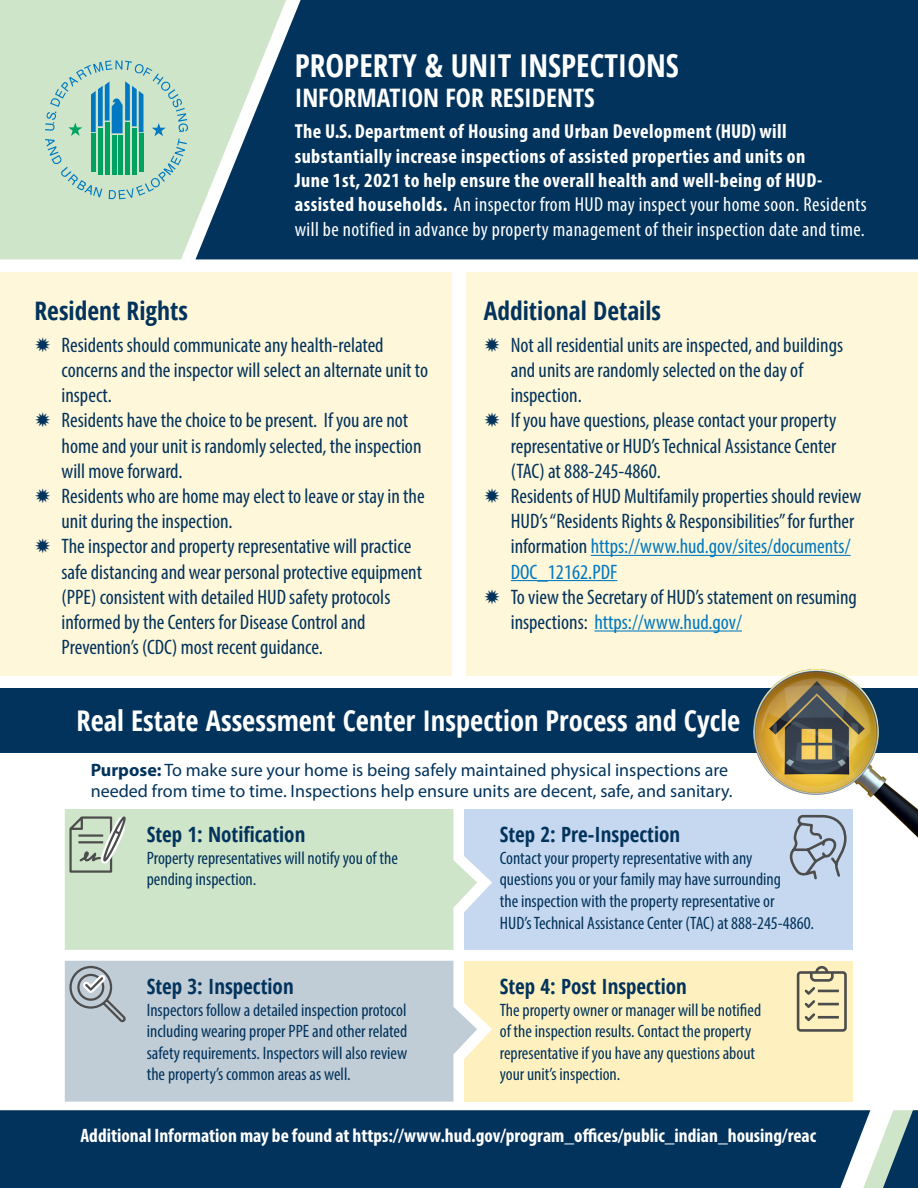
<style>
.page{position:relative;width:918px;height:1188px;background:#fff}
.page>*{position:absolute;margin:0;border:0;box-sizing:border-box;transform-origin:0 0}
.t1{font:700 condensed 31.5px "Open Sans";color:#fff}
.t2{font:700 condensed 28.5px "Open Sans";color:#fff}
.t3{font:700 condensed 25.5px "Open Sans";color:#02335c}
.t4{font:700 condensed 25.5px "Open Sans";color:#fff}
.t5{font:condensed 21px/25.2px "Myriad Pro";color:#02335c}
.t6{font:700 condensed 21px "Open Sans";color:#02335c}
.t7{font:700 condensed 20.25px/24.3px "Myriad Pro";letter-spacing:.02em;color:#fff}
.t8{font:700 condensed 19.5px "Myriad Pro";color:#fff}
.t9{font:condensed 18px/21.6px "Myriad Pro";color:#02335c}
.t10{font:18px/21.6px "Myriad Pro";color:#02335c}
.s1{font-weight:400}
.s2{color:#0079c2}
.s3{font-weight:700}
</style>
<div class="page">
<div style="left:465px;top:961px;width:388px;height:141px;background:#fff1bf"></div>
<div style="left:465px;top:809px;width:388px;height:141px;background:#c6d8ef"></div>
<svg style="left:477px;top:868px;width:15px;height:30px"></svg>
<svg style="left:477px;top:1015px;width:15px;height:30px"></svg>
<div style="left:65px;top:809px;width:412px;height:141px;background:#cfe5c9"></div>
<div style="left:65px;top:961px;width:412px;height:141px;background:#c0ccd6"></div>
<div style="left:0;top:688px;width:918px;height:64px;background:#02335c"></div>
<div style="left:0;top:0;width:196px;height:259px;background:#cfe5c9"></div>
<svg style="left:196px;top:0;width:722px;height:259px;background:#114064"></svg>
<svg style="left:45px;top:60px;width:143px;height:139px;background:#a1d0be"></svg>
<div style="left:0;top:272px;width:452px;height:404px;background:#fff7d9"></div>
<div style="left:466px;top:272px;width:452px;height:404px;background:#fff7d9"></div>
<hr style="left:591px;top:555px;width:260px;height:1px;background:#0079c2">
<hr style="left:511px;top:580px;width:106px;height:1px;background:#0079c2">
<hr style="left:594px;top:630px;width:148px;height:2px;background:#0079c2">
<div style="left:0;top:1110px;width:863px;height:78px;background:#02335c"></div>
<svg style="left:863px;top:1110px;width:55px;height:78px"></svg>
<img style="left:754px;top:669px;width:164px;height:169px">
<div style="left:797px;top:971px;width:50px;height:61px;border:3px solid #4d4d4d;border-radius:3px"></div>
<svg style="left:802px;top:965px;width:40px;height:57px"></svg>
<svg style="left:68px;top:965px;width:60px;height:59px;background:#aeb7bf"></svg>
<svg style="left:68px;top:815px;width:59px;height:60px;background:#b4c3b0"></svg>
<svg style="left:789px;top:789px;width:59px;height:91px"></svg>
<p class="t1" style="left:295px;top:43px;width:386px">PROPERTY &amp; UNIT INSPECTIONS</p>
<p class="t4" style="left:295px;top:80px;width:301px">INFORMATION FOR RESIDENTS</p>
<p class="t7" style="left:295px;top:119px;width:573px">The U.S. Department of Housing and Urban Development (HUD) will substantially increase inspections of assisted properties and units on<br>June 1st, 2021 to help ensure the overall health and well-being of HUD&shy;assisted households. <span class="s1">An inspector from HUD may inspect your home soon. Residents will be notified in advance by property management of their inspection date and time.</span></p>
<p class="t3" style="left:35px;top:293px;width:155px">Resident Rights</p>
<p class="t5" style="left:62px;top:332px;width:368px;text-indent:-27px">✹ Residents should communicate any health-related concerns and the inspector will select an alternate unit to inspect.</p>
<p class="t5" style="left:62px;top:408px;width:361px;text-indent:-27px">✹ Residents have the choice to be present. If you are not home and your unit is randomly selected, the inspection will move forward.</p>
<p class="t5" style="left:62px;top:483px;width:365px;text-indent:-27px">✹ Residents who are home may elect to leave or stay in the unit during the inspection.</p>
<p class="t5" style="left:62px;top:534px;width:362px;text-indent:-27px">✹ The inspector and property representative will practice safe distancing and wear personal protective equipment (PPE) consistent with detailed HUD safety protocols informed by the Centers for Disease Control and Prevention’s (CDC) most recent guidance.</p>
<p class="t3" style="left:484px;top:293px;width:179px">Additional Details</p>
<p class="t5" style="left:511px;top:332px;width:334px;text-indent:-27px">✹ Not all residential units are inspected, and buildings and units are randomly selected on the day of inspection.</p>
<p class="t5" style="left:511px;top:408px;width:327px;text-align:justify;text-indent:-27px">✹ If you have questions, please contact your property representative or HUD’s Technical Assistance Center (TAC) at 888-245-4860.</p>
<p class="t5" style="left:511px;top:483px;width:352px;text-indent:-27px">✹ Residents of HUD Multifamily properties should review HUD’s “Residents Rights &amp; Responsibilities” for further information <span class="s2">https://www.hud.gov/sites/documents/ DOC_12162.PDF</span></p>
<p class="t5" style="left:511px;top:584px;width:348px;text-indent:-27px">✹ To view the Secretary of HUD’s statement on resuming inspections: <span class="s2">https://www.hud.gov/</span></p>
<p class="t2" style="left:77px;top:701px;width:665px">Real Estate Assessment Center Inspection Process and Cycle</p>
<p class="t10" style="left:91px;top:759px;width:643px"><span class="s3">Purpose:</span> To make sure your home is being safely maintained physical inspections are needed from time to time. Inspections help ensure units are decent, safe, and sanitary.</p>
<p class="t6" style="left:147px;top:820px;width:160px">Step 1: Notification</p>
<p class="t9" style="left:147px;top:847px;width:253px">Property representatives will notify you of the pending inspection.</p>
<p class="t6" style="left:500px;top:820px;width:182px">Step 2: Pre-Inspection</p>
<p class="t9" style="left:500px;top:847px;width:316px">Contact your property representative with any<br>questions you or your family may have surrounding<br>the inspection with the property representative or<br>HUD’s Technical Assistance Center (TAC) at 888-245-4860.</p>
<p class="t6" style="left:147px;top:972px;width:148px">Step 3: Inspection</p>
<p class="t9" style="left:147px;top:999px;width:262px;text-align:justify">Inspectors follow a detailed inspection protocol including wearing proper PPE and other related safety requirements. Inspectors will also review the property’s common areas as well.</p>
<p class="t6" style="left:500px;top:972px;width:189px">Step 4: Post Inspection</p>
<p class="t9" style="left:500px;top:999px;width:263px">The property owner or manager will be notified of the inspection results. Contact the property representative if you have any questions about your unit’s inspection.</p>
<p class="t8" style="left:81px;top:1123px;width:737px">Additional Information may be found at https://www.hud.gov/program_offices/public_indian_housing/reac</p>
</div>
